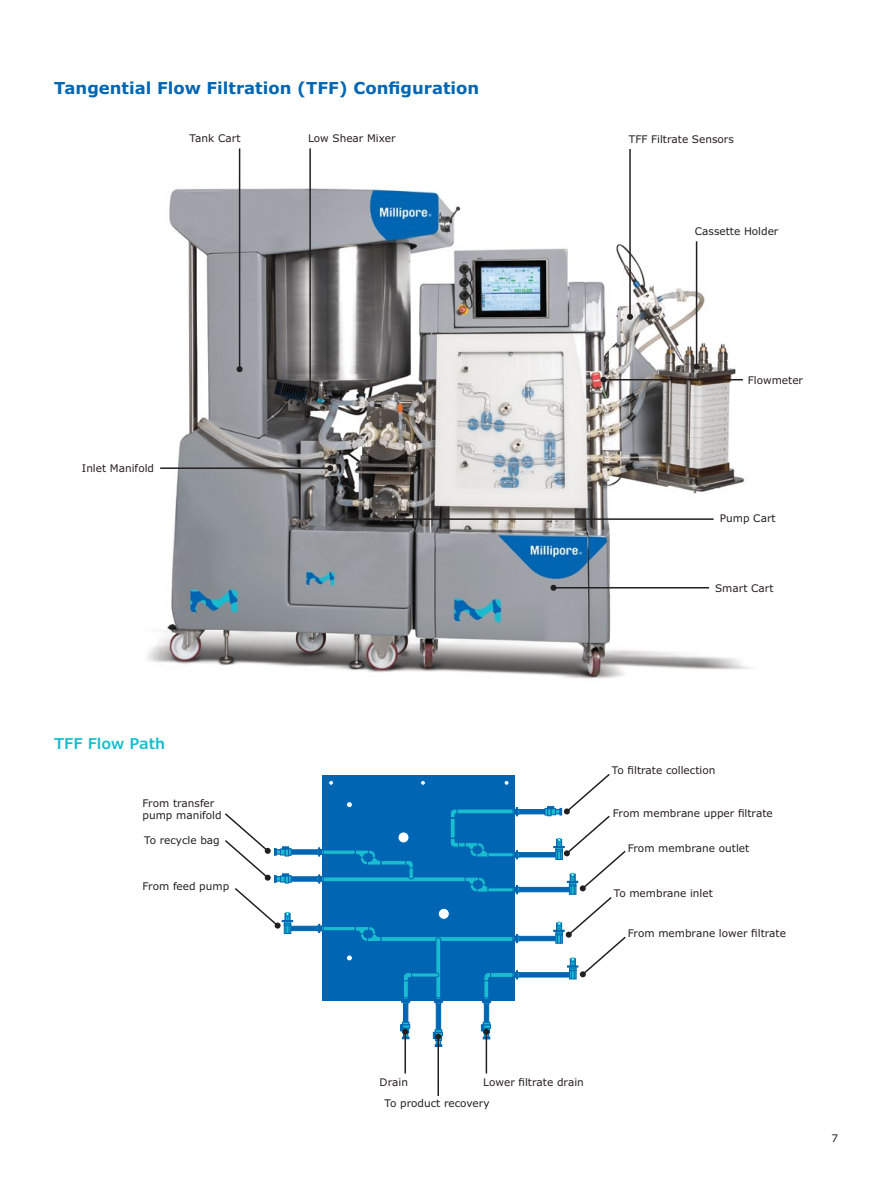
<style>
.page{position:relative;width:891px;height:1188px;background:#fff}
.page>*{position:absolute;margin:0;border:0;box-sizing:border-box;transform-origin:0 0}
.t1{font:700 16.5px "Verdana Pro";color:#0066b3}
.t2{font:600 15px "Verdana Pro";color:#18becf}
.t3{font:10.5px/20.9px "Verdana Pro";color:#231f20}
</style>
<div class="page">
<div style="left:322px;top:775px;width:193px;height:225px;background:#0066b3"></div>
<svg style="left:323px;top:850px;width:32px;height:4px"></svg>
<svg style="left:450px;top:839px;width:8px;height:8px"></svg>
<svg style="left:450px;top:809px;width:7px;height:8px"></svg>
<svg style="left:450px;top:819px;width:5px;height:19px"></svg>
<svg style="left:459px;top:843px;width:6px;height:4px"></svg>
<svg style="left:381px;top:937px;width:132px;height:4px"></svg>
<svg style="left:323px;top:877px;width:142px;height:5px"></svg>
<svg style="left:381px;top:861px;width:24px;height:4px"></svg>
<svg style="left:457px;top:809px;width:56px;height:5px"></svg>
<svg style="left:484px;top:973px;width:6px;height:7px"></svg>
<svg style="left:484px;top:980px;width:5px;height:18px"></svg>
<svg style="left:490px;top:973px;width:23px;height:4px"></svg>
<svg style="left:356px;top:850px;width:25px;height:15px"></svg>
<div style="left:518px;top:809px;width:29px;height:5px;background:#0066b3"></div>
<svg style="left:513px;top:807px;width:6px;height:9px"></svg>
<div style="left:518px;top:852px;width:39px;height:5px;background:#0066b3"></div>
<svg style="left:465px;top:843px;width:54px;height:16px"></svg>
<hr style="left:289px;top:850px;width:29px;height:4px;background:#0066b3">
<svg style="left:317px;top:848px;width:6px;height:8px"></svg>
<svg style="left:323px;top:927px;width:32px;height:4px"></svg>
<svg style="left:356px;top:927px;width:25px;height:14px"></svg>
<hr style="left:289px;top:877px;width:29px;height:4px;background:#0066b3">
<svg style="left:317px;top:875px;width:6px;height:8px"></svg>
<div style="left:403px;top:1003px;width:5px;height:29px;background:#0066b3;border:1px solid #0066b3"></div>
<svg style="left:484px;top:1004px;width:5px;height:18px"></svg>
<svg style="left:482px;top:998px;width:9px;height:6px"></svg>
<svg style="left:436px;top:1004px;width:5px;height:25px"></svg>
<svg style="left:401px;top:937px;width:42px;height:67px"></svg>
<svg style="left:293px;top:926px;width:24px;height:5px"></svg>
<svg style="left:317px;top:924px;width:6px;height:9px"></svg>
<div style="left:284px;top:925px;width:7px;height:9px;background:#0368b3"></div>
<svg style="left:405px;top:861px;width:9px;height:19px"></svg>
<svg style="left:504px;top:781px;width:5px;height:5px"></svg>
<svg style="left:420px;top:781px;width:6px;height:5px"></svg>
<svg style="left:328px;top:781px;width:6px;height:5px"></svg>
<div style="left:346px;top:801px;width:7px;height:7px;border:1px solid #0066b3;border-radius:50%"></div>
<div style="left:346px;top:955px;width:7px;height:6px;border:1px solid #0066b3;border-radius:50%"></div>
<div style="left:398px;top:832px;width:11px;height:11px;background:#fff;border-radius:50%"></div>
<div style="left:398px;top:832px;width:11px;height:11px;border:1px solid #0066b3;border-radius:50%"></div>
<div style="left:438px;top:908px;width:11px;height:11px;background:#fff;border-radius:50%"></div>
<div style="left:438px;top:908px;width:12px;height:12px;border:1px solid #0066b3;border-radius:50%"></div>
<svg style="left:519px;top:936px;width:26px;height:5px"></svg>
<svg style="left:513px;top:934px;width:6px;height:9px"></svg>
<svg style="left:519px;top:972px;width:26px;height:5px"></svg>
<svg style="left:513px;top:971px;width:6px;height:8px"></svg>
<svg style="left:519px;top:887px;width:26px;height:5px"></svg>
<svg style="left:465px;top:877px;width:54px;height:17px"></svg>
<hr style="left:405px;top:1032px;width:1px;height:42px;background:#231f20">
<svg style="left:400px;top:1022px;width:10px;height:17px"></svg>
<hr style="left:486px;top:1032px;width:1px;height:42px;background:#231f20">
<svg style="left:481px;top:1022px;width:10px;height:17px"></svg>
<hr style="left:438px;top:1037px;width:1px;height:59px;background:#231f20">
<svg style="left:433px;top:1029px;width:10px;height:18px"></svg>
<svg style="left:225px;top:813px;width:68px;height:120px"></svg>
<svg style="left:545px;top:774px;width:81px;height:205px"></svg>
<img style="left:147px;top:148px;width:604px;height:531px">
<hr style="left:386px;top:518px;width:328px;height:2px;background:#231f20">
<svg style="left:383px;top:516px;width:6px;height:6px"></svg>
<hr style="left:554px;top:587px;width:155px;height:2px;background:#231f20">
<svg style="left:551px;top:585px;width:6px;height:6px"></svg>
<hr style="left:604px;top:379px;width:139px;height:1px;background:#231f20">
<svg style="left:601px;top:377px;width:6px;height:6px"></svg>
<hr style="left:696px;top:241px;width:1px;height:126px;background:#231f20">
<svg style="left:694px;top:364px;width:6px;height:6px"></svg>
<hr style="left:160px;top:467px;width:170px;height:2px;background:#231f20">
<svg style="left:327px;top:465px;width:6px;height:6px"></svg>
<hr style="left:239px;top:148px;width:1px;height:221px;background:#231f20">
<svg style="left:237px;top:366px;width:6px;height:6px"></svg>
<hr style="left:309px;top:148px;width:2px;height:247px;background:#231f20">
<svg style="left:307px;top:392px;width:6px;height:6px"></svg>
<hr style="left:629px;top:149px;width:2px;height:168px;background:#231f20">
<svg style="left:627px;top:314px;width:6px;height:6px"></svg>
<h1 class="t1" style="left:54px;top:77px;width:427px">Tangential Flow Filtration (TFF) Configuration</h1>
<p class="t3" style="left:190px;top:128px;width:52px">Tank Cart</p>
<p class="t3" style="left:308px;top:128px;width:89px">Low Shear Mixer</p>
<p class="t3" style="left:629px;top:129px;width:106px">TFF Filtrate Sensors</p>
<p class="t3" style="left:695px;top:221px;width:85px">Cassette Holder</p>
<p class="t3" style="left:82px;top:458px;width:74px">Inlet Manifold</p>
<p class="t3" style="left:748px;top:370px;width:57px">Flowmeter</p>
<p class="t3" style="left:720px;top:508px;width:57px">Pump Cart</p>
<p class="t3" style="left:715px;top:578px;width:60px">Smart Cart</p>
<h2 class="t2" style="left:54px;top:734px;width:113px">TFF Flow Path</h2>
<p class="t3" style="left:143px;top:797px;width:81px;line-height:12.6px">From transfer pump manifold</p>
<p class="t3" style="left:144px;top:829px;width:77px">To recycle bag</p>
<p class="t3" style="left:143px;top:876px;width:88px">From feed pump</p>
<p class="t3" style="left:612px;top:760px;width:105px">To filtrate collection</p>
<p class="t3" style="left:613px;top:803px;width:162px">From membrane upper filtrate</p>
<p class="t3" style="left:628px;top:838px;width:123px">From membrane outlet</p>
<p class="t3" style="left:614px;top:883px;width:101px">To membrane inlet</p>
<p class="t3" style="left:628px;top:923px;width:160px">From membrane lower filtrate</p>
<p class="t3" style="left:483px;top:1072px;width:102px">Lower filtrate drain</p>
<p class="t3" style="left:384px;top:1072px;width:107px;text-indent:-5px">Drain<br>To product recovery</p>
<p class="t3" style="left:832px;top:1128px;width:8px">7</p>
</div>
